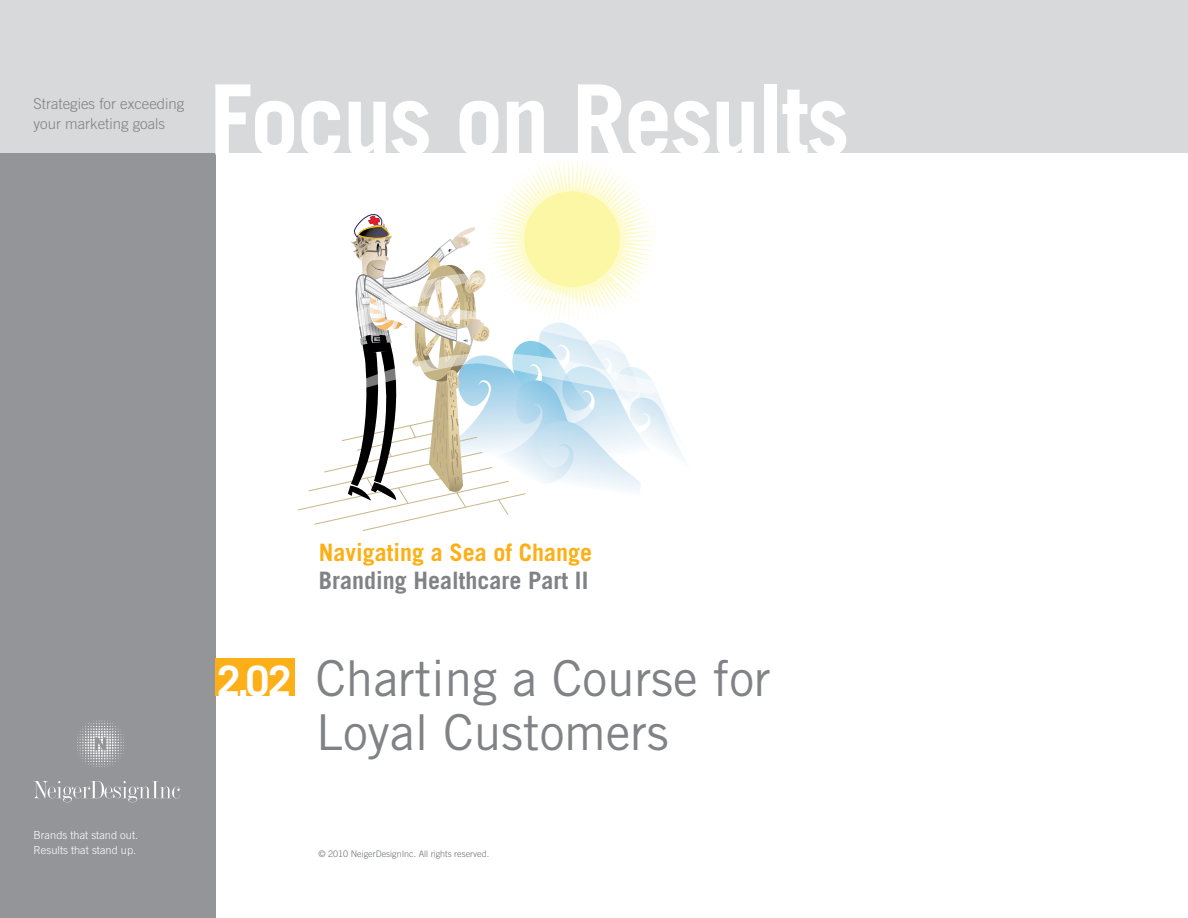
<style>
.page{position:relative;width:1188px;height:918px;background:#fff}
.page>*{position:absolute;margin:0;border:0;box-sizing:border-box;transform-origin:0 0}
.t1{font:700 97.5px "Trade Gothic LT Std";letter-spacing:-.025em;color:#fff}
.t2{font:49.5px/54px "Trade Gothic LT Std";color:#808285}
.t3{font:700 42px "Trade Gothic LT Std";color:#fff}
.t4{font:700 24px "Trade Gothic LT Std";color:#808285}
.t5{font:700 24px "Trade Gothic LT Std";color:#fcaf17}
.t6{font:300 15px/19.5px "Trade Gothic LT Std";color:#808285}
.t7{font:300 11.1px/15px "Trade Gothic LT Std";color:#fff}
.t8{font:300 9px "Trade Gothic LT Std";color:#6d6f71}
</style>
<div class="page">
<div style="left:0;top:0;width:215px;height:918px;background:#939598"></div>
<div style="left:0;top:0;width:1188px;height:152px;background:#d8d9db"></div>
<div style="left:215px;top:658px;width:80px;height:38px;background:#fcaf17"></div>
<img style="left:77px;top:720px;width:47px;height:47px">
<svg style="left:34px;top:781px;width:146px;height:21px"></svg>
<svg style="left:297px;top:158px;width:387px;height:373px"></svg>
<p class="t6" style="left:34px;top:94px;width:152px">Strategies for exceeding your marketing goals</p>
<p class="t1" style="left:209px;top:60px;width:642px">Focus on Results</p>
<p class="t7" style="left:34px;top:827px;width:106px">Brands that stand out.<br>Results that stand up.</p>
<p class="t3" style="left:217px;top:656px;width:76px">2.02</p>
<p class="t5" style="left:319px;top:537px;width:275px">Navigating a Sea of Change</p>
<p class="t4" style="left:319px;top:566px;width:271px">Branding Healthcare Part II</p>
<p class="t2" style="left:316px;top:651px;width:457px">Charting a Course for<br>Loyal Customers</p>
<p class="t8" style="left:319px;top:848px;width:172px">© 2010 NeigerDesignInc. All rights reserved.</p>
</div>
